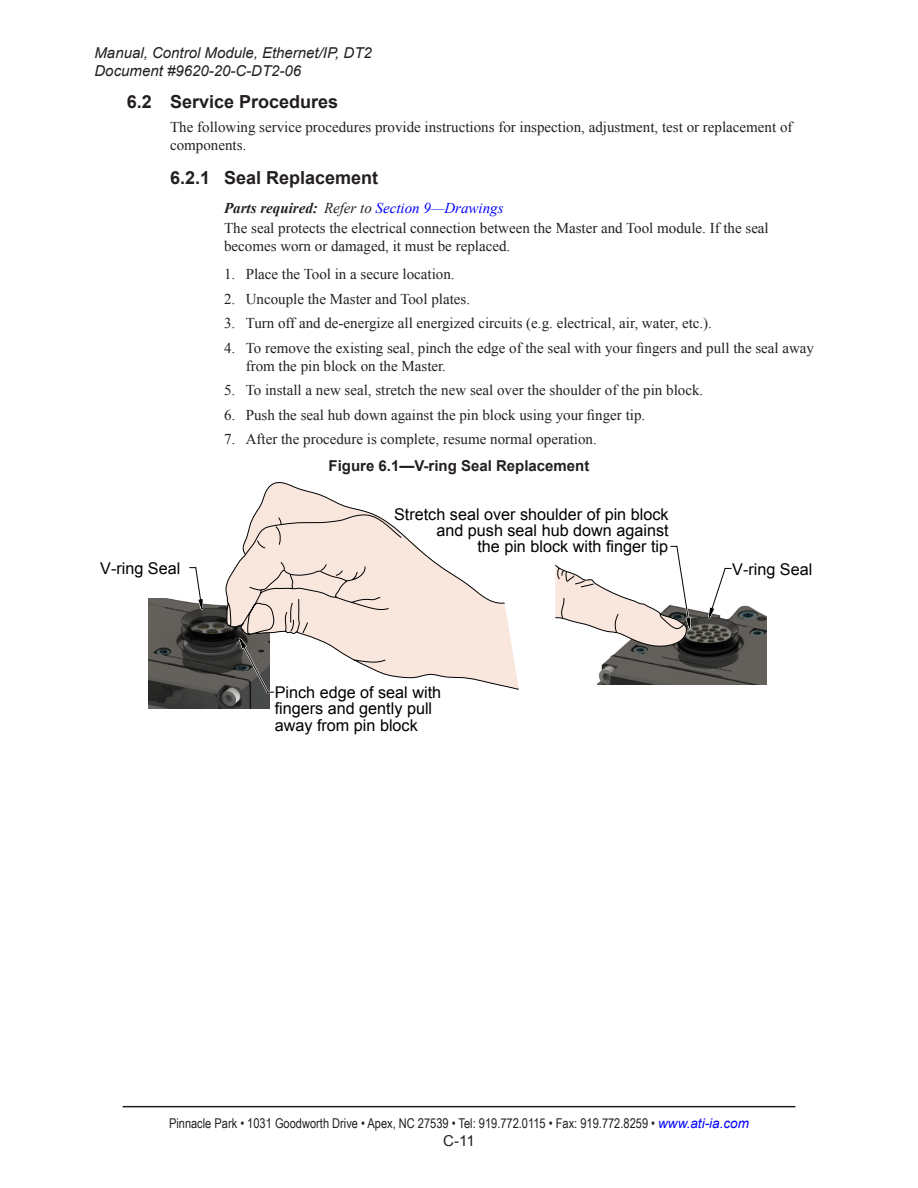
<style>
.page{position:relative;width:918px;height:1188px;background:#fff}
.page>*{position:absolute;margin:0;border:0;box-sizing:border-box;transform-origin:0 0}
.t1{font:700 18px "Arial";color:#231f20}
.t2{font:16.2px/16.2px "Arial";color:#000;text-align:right}
.Text_3{font:15px/18px "Times New Roman";color:#231f20}
.Text_2{font:15px/18px "Times New Roman";color:#231f20}
.t3{font:italic 15px/18px "Arial";color:#231f20}
.Parts_required_3{font:italic 15px "Times New Roman";color:#00f}
.t4{font:700 15px "Arial";color:#231f20}
.t5{font:15px "Arial";color:#231f20}
.t6{font:13.5px "Arial Narrow";color:#231f20}
.s1{font-weight:700;color:#231f20}
.s2{color:#231f20}
.s3{font-family:"Arial";font-style:italic;color:#00f}
</style>
<div class="page">
<hr style="left:123px;top:1106px;width:672px;height:1px;background:#231f20">
<img style="left:747px;top:606px;width:20px;height:78px">
<img style="left:148px;top:598px;width:121px;height:110px">
<svg style="left:160px;top:567px;width:587px;height:123px"></svg>
<svg style="left:226px;top:482px;width:461px;height:208px"></svg>
<p class="t3" style="left:94px;top:44px;width:279px">Manual, Control Module, Ethernet/IP, DT2<br>Document #9620-20-C-DT2‑06</p>
<p class="t1" style="left:127px;top:89px;width:213px">6.2 Service Procedures</p>
<p class="Text_2" style="left:170px;top:118px;width:624px">The following service procedures provide instructions for inspection, adjustment, test or replacement of components.</p>
<p class="t1" style="left:170px;top:166px;width:210px">6.2.1 Seal Replacement</p>
<p class="Parts_required_3" style="left:224px;top:198px;width:281px"><span class="s1">Parts required:</span> <span class="s2">Refer to</span> Section 9—Drawings</p>
<p class="Text_3" style="left:224px;top:219px;width:546px">The seal protects the electrical connection between the Master and Tool module. If the seal becomes worn or damaged, it must be replaced.</p>
<p class="Text_3" style="left:224px;top:265px;width:232px">1. Place the Tool in a secure location.</p>
<p class="Text_3" style="left:224px;top:289px;width:248px">2. Uncouple the Master and Tool plates.</p>
<p class="Text_3" style="left:224px;top:314px;width:489px">3. Turn off and de-energize all energized circuits (e.g. electrical, air, water, etc.).</p>
<p class="Text_3" style="left:246px;top:338px;width:570px;text-indent:-22px">4. To remove the existing seal, pinch the edge of the seal with your fingers and pull the seal away from the pin block on the Master.</p>
<p class="Text_3" style="left:224px;top:381px;width:481px">5. To install a new seal, stretch the new seal over the shoulder of the pin block.</p>
<p class="Text_3" style="left:224px;top:405px;width:423px">6. Push the seal hub down against the pin block using your finger tip.</p>
<p class="Text_3" style="left:224px;top:430px;width:374px">7. After the procedure is complete, resume normal operation.</p>
<p class="t4" style="left:329px;top:456px;width:262px">Figure 6.1—V-ring Seal Replacement</p>
<p class="t2" style="left:100px;top:560px;width:82px">V-ring Seal</p>
<p class="t2" style="left:394px;top:506px;width:276px">Stretch seal over shoulder of pin block and push seal hub down against<br>the pin block with finger tip</p>
<p class="t2" style="left:275px;top:685px;width:168px;text-align:left">Pinch edge of seal with fingers and gently pull away from pin block</p>
<p class="t2" style="left:732px;top:561px;width:82px">V-ring Seal</p>
<p class="t6" style="left:169px;top:1114px;width:581px">Pinnacle Park • 1031 Goodworth Drive • Apex, NC 27539 • Tel: 919.772.0115 • Fax: 919.772.8259 • <span class="s3">www.ati‑ia.com</span></p>
<p class="t5" style="left:443px;top:1131px;width:33px">C-11</p>
</div>
